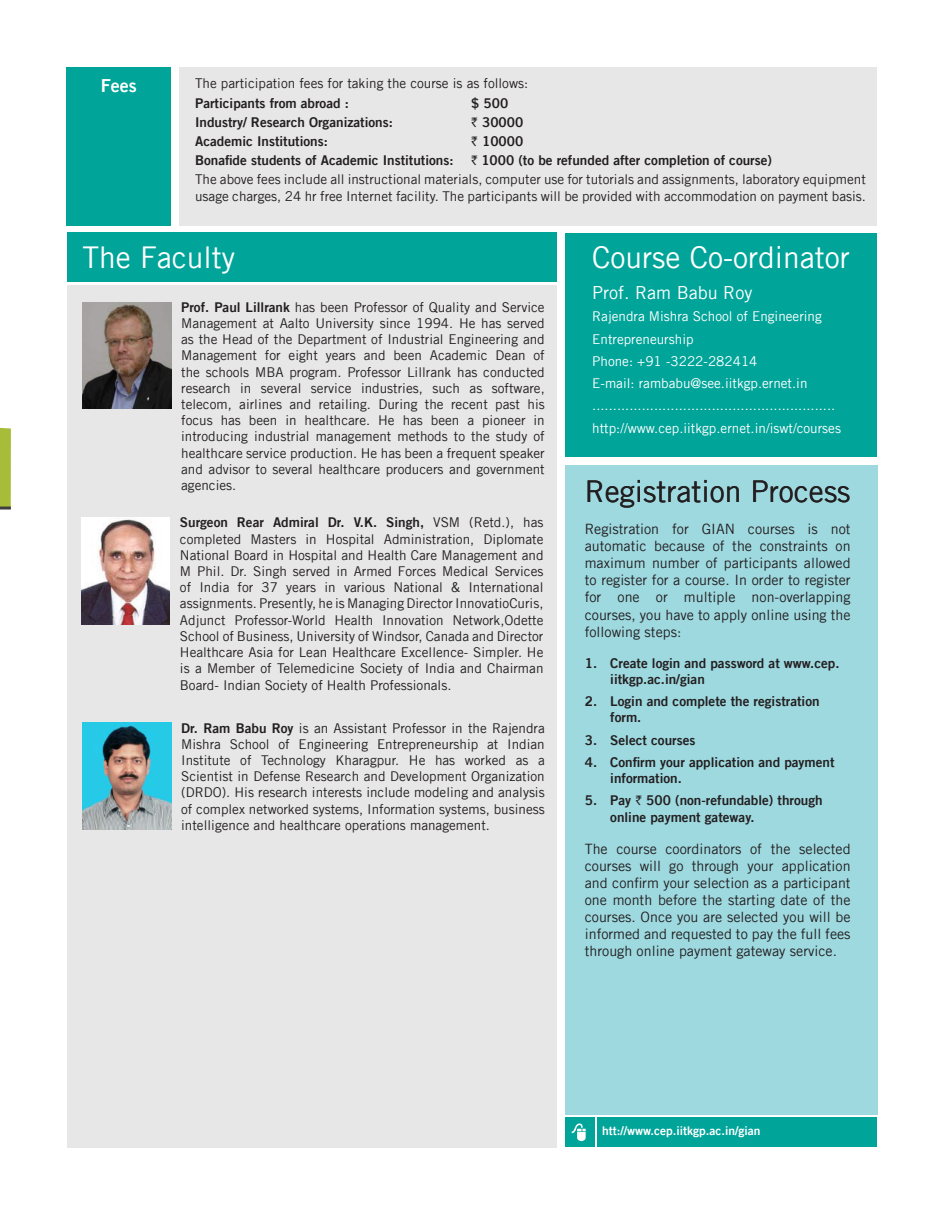
<style>
.page{position:relative;width:944px;height:1214px;background:#fff}
.page>*{position:absolute;margin:0;border:0;box-sizing:border-box;transform-origin:0 0}
.Bdy_Text{font:30px "Trade Gothic LT";color:#fff}
.Bdy_Text-2{font:30px "Trade Gothic LT";color:#231f20}
.Bdy_Text-3{font:18px "Trade Gothic LT";color:#fff}
.Bdy_Text-4{font:18px "Trade Gothic LT Bold Two";color:#fff}
.Bdy_Text-5{font:14.25px/17.1px "Trade Gothic LT";color:#231f20;text-align:justify}
.Bdy_Text-6{font:13.5px/16.2px "Trade Gothic LT";color:#231f20;text-align:justify}
.Bdy_Text-7{font:13.5px/16.2px "Trade Gothic LT Bold Two";color:#231f20}
.Bdy_Text-8{font:13.5px "Trade Gothic LT";color:#fff}
.Bdy_Text-9{font:12px "Trade Gothic LT Bold Two";color:#fff}
.s1{font-family:"Rupee"}
.s2{font-family:"Trade Gothic LT Bold Two"}
</style>
<div class="page">
<svg style="left:0;top:427px;width:11px;height:83px"></svg>
<div style="left:565px;top:1117px;width:29px;height:30px;background:#00a499"></div>
<div style="left:597px;top:1117px;width:280px;height:30px;background:#00a499"></div>
<svg style="left:571px;top:1123px;width:14px;height:18px"></svg>
<div style="left:67px;top:67px;width:104px;height:158px;background:#00a499"></div>
<div style="left:179px;top:67px;width:698px;height:158px;background:#e7e7e8"></div>
<div style="left:67px;top:233px;width:489px;height:49px;background:#00a499"></div>
<div style="left:68px;top:285px;width:489px;height:862px;background:#e7e7e8"></div>
<div style="left:565px;top:233px;width:311px;height:223px;background:#00a499"></div>
<div style="left:565px;top:465px;width:312px;height:649px;background:#9ed9e0"></div>
<img style="left:82px;top:302px;width:89px;height:107px">
<img style="left:81px;top:518px;width:89px;height:106px">
<img style="left:82px;top:723px;width:89px;height:106px">
<p class="Bdy_Text-4" style="left:101px;top:74px;width:38px">Fees</p>
<p class="Bdy_Text-6" style="left:195px;top:75px;width:334px">The participation fees for taking the course is as follows:</p>
<p class="Bdy_Text-7" style="left:195px;top:94px;width:155px">Participants from abroad :</p>
<p class="Bdy_Text-7" style="left:471px;top:94px;width:39px">$ 500</p>
<p class="Bdy_Text-7" style="left:195px;top:114px;width:199px">Industry/ Research Organizations:</p>
<p class="Bdy_Text-7" style="left:471px;top:114px;width:54px"><span class="s1">`</span> 30000</p>
<p class="Bdy_Text-7" style="left:195px;top:133px;width:134px">Academic Institutions:</p>
<p class="Bdy_Text-7" style="left:471px;top:133px;width:54px"><span class="s1">`</span> 10000</p>
<p class="Bdy_Text-7" style="left:195px;top:152px;width:260px">Bonafide students of Academic Institutions:</p>
<p class="Bdy_Text-7" style="left:471px;top:152px;width:302px"><span class="s1">`</span> 1000 (to be refunded after completion of course)</p>
<p class="Bdy_Text-6" style="left:195px;top:171px;width:672px">The above fees include all instructional materials, computer use for tutorials and assignments, laboratory equipment usage charges, 24 hr free Internet facility. The participants will be provided with accommodation on payment basis.</p>
<p class="Bdy_Text" style="left:82px;top:239px;width:154px">The Faculty</p>
<p class="Bdy_Text" style="left:592px;top:239px;width:259px">Course Co-ordinator</p>
<p class="Bdy_Text-6" style="left:181px;top:299px;width:365px"><span class="s2">Prof. Paul Lillrank</span> has been Professor of Quality and Service Management at Aalto University since 1994. He has served as the Head of the Department of Industrial Engineering and Management for eight years and been Academic Dean of the schools MBA program. Professor Lillrank has conducted research in several service industries, such as software, telecom, airlines and retailing. During the recent past his focus has been in healthcare. He has been a pioneer in introducing industrial management methods to the study of healthcare service production. He has been a frequent speaker and advisor to several healthcare producers and government agencies.</p>
<p class="Bdy_Text-6" style="left:180px;top:514px;width:365px"><span class="s2">Surgeon Rear Admiral Dr. V.K. Singh,</span> VSM (Retd.), has completed Masters in Hospital Administration, Diplomate National Board in Hospital and Health Care Management and M Phil. Dr. Singh served in Armed Forces Medical Services of India for 37 years in various National &amp; International assignments. Presently, he is Managing Director InnovatioCuris, Adjunct Professor-World Health Innovation Network,Odette School of Business, University of Windsor, Canada and Director Healthcare Asia for Lean Healthcare Excellence- Simpler. He is a Member of Telemedicine Society of India and Chairman Board- Indian Society of Health Professionals.</p>
<p class="Bdy_Text-6" style="left:181px;top:719px;width:365px"><span class="s2">Dr. Ram Babu Roy</span> is an Assistant Professor in the Rajendra Mishra School of Engineering Entrepreneurship at Indian Institute of Technology Kharagpur. He has worked as a Scientist in Defense Research and Development Organization (DRDO). His research interests include modeling and analysis of complex networked systems, Information systems, business intelligence and healthcare operations management.</p>
<p class="Bdy_Text-3" style="left:592px;top:282px;width:161px">Prof. Ram Babu Roy</p>
<p class="Bdy_Text-8" style="left:592px;top:308px;width:231px">Rajendra Mishra School of Engineering</p>
<p class="Bdy_Text-8" style="left:592px;top:331px;width:103px">Entrepreneurship</p>
<p class="Bdy_Text-8" style="left:592px;top:353px;width:167px">Phone: +91 -3222-282414</p>
<p class="Bdy_Text-8" style="left:592px;top:375px;width:217px">E-mail: rambabu@see.iitkgp.ernet.in</p>
<p class="Bdy_Text-8" style="left:592px;top:397px;width:244px">...........................................................</p>
<p class="Bdy_Text-8" style="left:592px;top:419px;width:250px">http://www.cep.iitkgp.ernet.in/iswt/courses</p>
<p class="Bdy_Text-2" style="left:584px;top:473px;width:267px">Registration Process</p>
<p class="Bdy_Text-5" style="left:584px;top:520px;width:267px">Registration for GIAN courses is not automatic because of the constraints on maximum number of participants allowed to register for a course. In order to register for one or multiple non-overlapping courses, you have to apply online using the following steps:</p>
<p class="Bdy_Text-7" style="left:610px;top:654px;width:231px;text-indent:-26px">1. Create login and password at www.cep. iitkgp.ac.in/gian</p>
<p class="Bdy_Text-7" style="left:610px;top:693px;width:211px;text-indent:-26px">2. Login and complete the registration form.</p>
<p class="Bdy_Text-7" style="left:584px;top:731px;width:112px">3. Select courses</p>
<p class="Bdy_Text-7" style="left:610px;top:753px;width:226px;text-indent:-26px">4. Confirm your application and payment information.</p>
<p class="Bdy_Text-7" style="left:610px;top:792px;width:214px;text-indent:-26px">5. Pay <span class="s1">`</span> 500 (non-refundable) through online payment gateway.</p>
<p class="Bdy_Text-5" style="left:584px;top:840px;width:267px">The course coordinators of the selected courses will go through your application and confirm your selection as a participant one month before the starting date of the courses. Once you are selected you will be informed and requested to pay the full fees through online payment gateway service.</p>
<p class="Bdy_Text-9" style="left:602px;top:1123px;width:160px">htt://www.cep.iitkgp.ac.in/gian</p>
</div>
